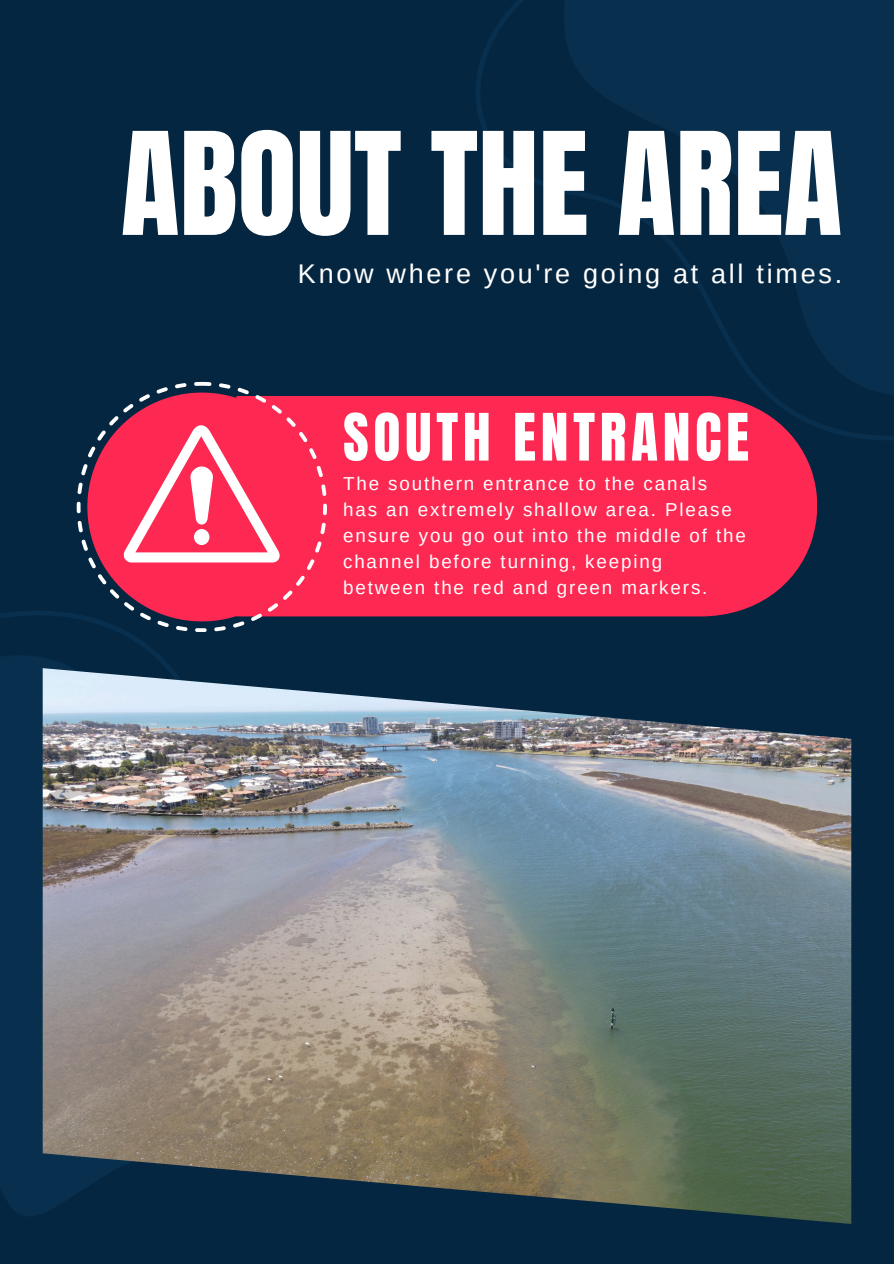
<style>
.page{position:relative;width:894px;height:1264px;background:#fff}
.page>*{position:absolute;margin:0;border:0;box-sizing:border-box;transform-origin:0 0}
.t1{font:121.05px "Anton";color:#fff}
.t2{font:55.5px "Anton";letter-spacing:.085em;color:#fff}
.t3{font:27px "Arimo";letter-spacing:.1em;color:#fff}
.t4{font:18.75px/26px "Arimo";letter-spacing:.1em;color:#fff}
</style>
<div class="page">
<div style="left:0;top:0;width:893px;height:1263px;background:#052640"></div>
<svg style="left:0;top:611px;width:482px;height:593px;fill:#082f4d"></svg>
<svg style="left:476px;top:0;width:417px;height:522px"></svg>
<div style="left:326px;top:395px;width:490px;height:221px;background:#fe2952"></div>
<svg style="left:77px;top:382px;width:249px;height:250px;fill:#fe2952"></svg>
<svg style="left:123px;top:425px;width:157px;height:137px;background:#fe5f7d"></svg>
<img style="left:43px;top:668px;width:808px;height:555px">
<p class="t1" style="left:121px;top:97px;width:722px">ABOUT THE AREA</p>
<p class="t3" style="left:298px;top:259px;width:545px">Know where you're going at all times.</p>
<h1 class="t2" style="left:343px;top:397px;width:407px">SOUTH ENTRANCE</h1>
<h3 class="t4" style="left:343px;top:471px;width:404px">The southern entrance to the canals has an extremely shallow area. Please ensure you go out into the middle of the channel before turning, keeping between the red and green markers.</h3>
</div>
